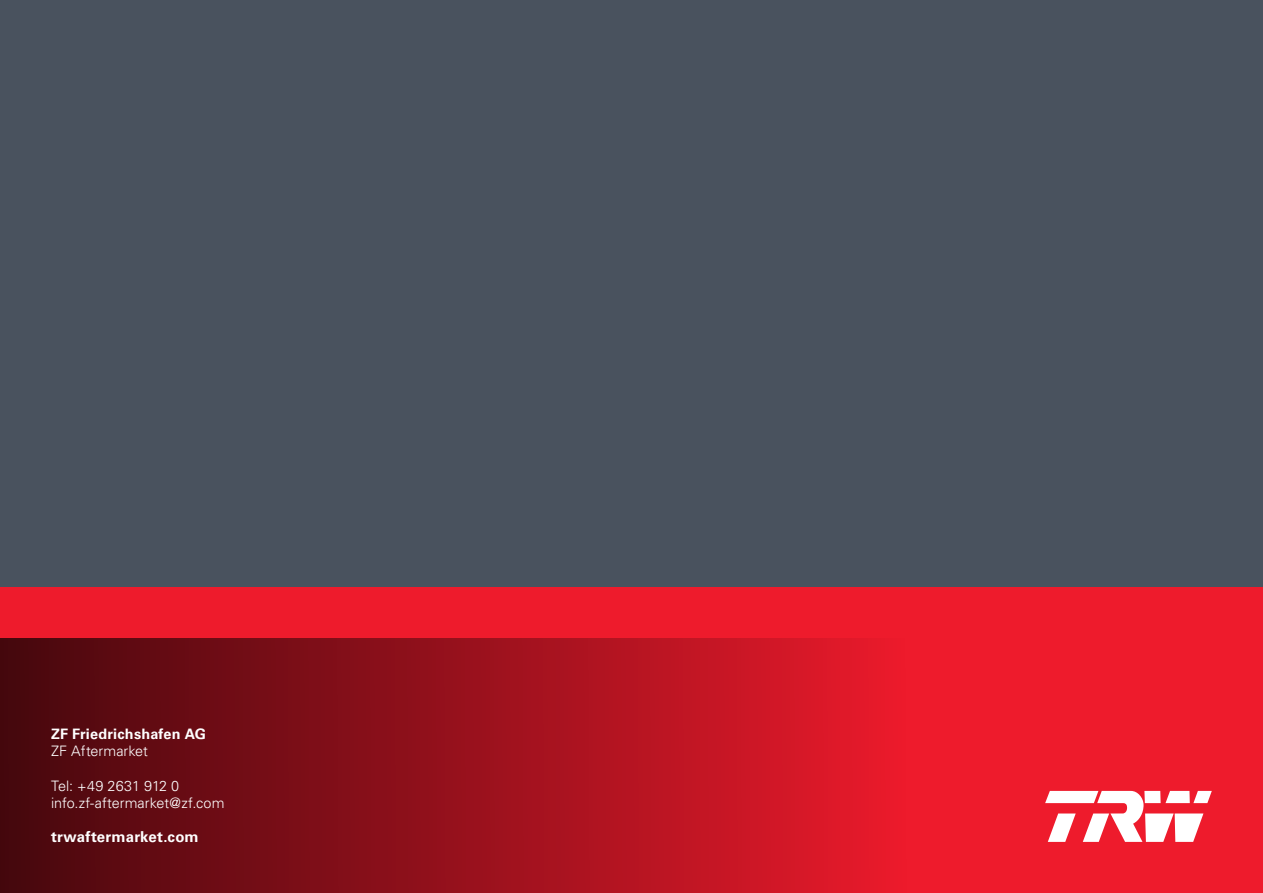
<style>
.page{position:relative;width:1263px;height:893px;background:#49525e}
.page>*{position:absolute;margin:0;border:0;box-sizing:border-box;transform-origin:0 0}
.t1{font:700 15px "Univers LT Pro 65";letter-spacing:.01em;color:#fff}
.t2{font:300 14.4px/17.2px "Univers LT Pro 45";color:#fff}
.t3{font:700 14.4px "Univers LT Pro 65";letter-spacing:.015em;color:#fff}
</style>
<div class="page">
<div style="left:0;top:587px;width:1263px;height:306px;background:#ee1b2c"></div>
<div style="left:0;top:638px;width:1046px;height:255px;background:linear-gradient(to right,#47080d,#fe1d2f)"></div>
<svg style="left:1045px;top:791px;width:167px;height:51px"></svg>
<p class="t3" style="left:51px;top:725px;width:156px">ZF Friedrichshafen AG</p>
<p class="t2" style="left:51px;top:743px;width:98px">ZF Aftermarket</p>
<p class="t2" style="left:51px;top:777px;width:175px">Tel: +49 2631 912 0 info.zf-aftermarket@zf.com</p>
<p class="t1" style="left:51px;top:828px;width:149px">trwaftermarket.com</p>
</div>
